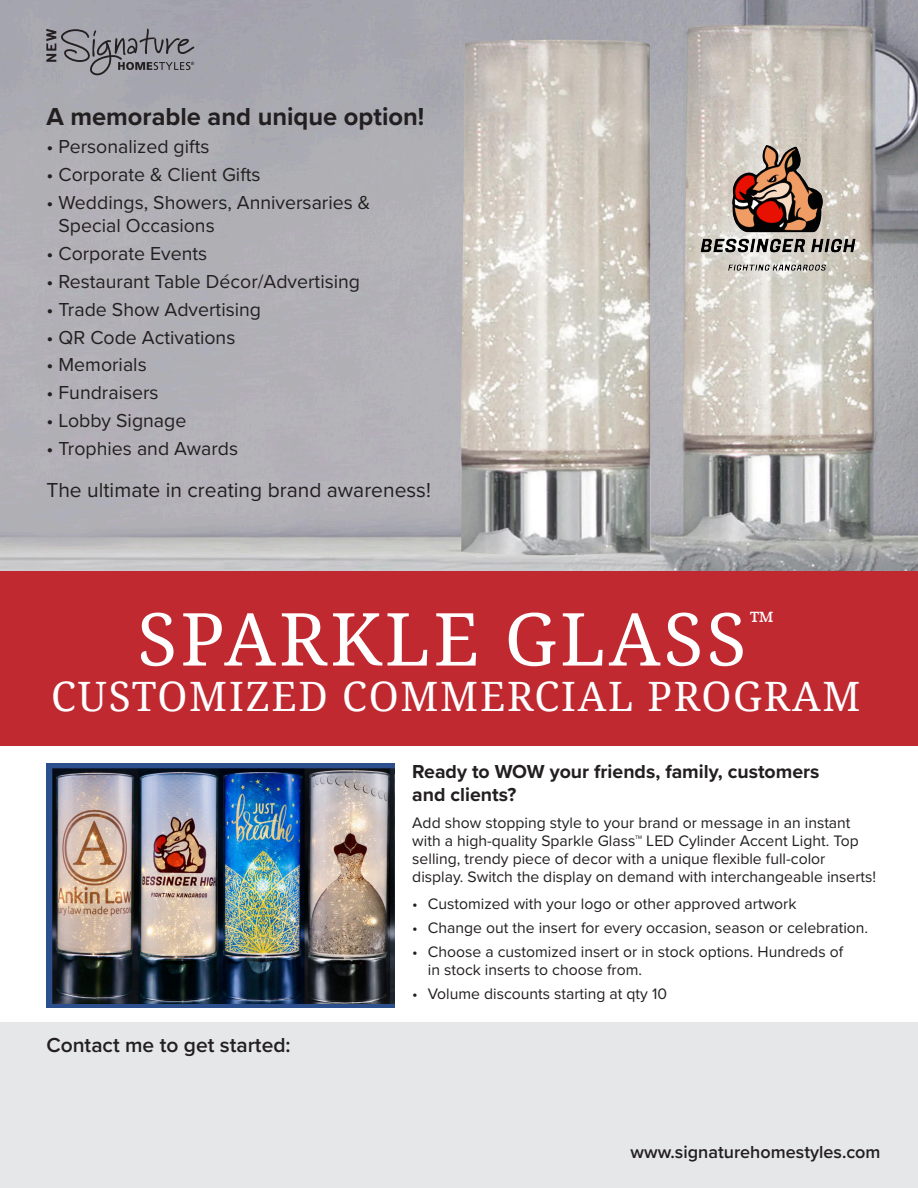
<style>
.page{position:relative;width:918px;height:1188px;background:#fff}
.page>*{position:absolute;margin:0;border:0;box-sizing:border-box;transform-origin:0 0}
.t1{font:73.2px "Noto Serif";letter-spacing:.045em;color:#fff}
.t2{font:40.5px "Noto Serif";letter-spacing:.045em;color:#fff}
.t3{font:29.55px "Noto Serif";color:#fff}
.t4{font:700 25.5px "Proxima Nova";color:#231f20}
.t5{font:21px "Proxima Nova";color:#231f20}
.t6{font:600 21px "Proxima Nova";color:#231f20}
.t7{font:19.5px/23.4px "Proxima Nova";color:#231f20}
.t8{font:700 19.5px/22.5px "Proxima Nova";color:#231f20}
.t9{font:600 18px "Proxima Nova";color:#231f20}
.t10{font:15.75px/18px "Proxima Nova";color:#231f20}
</style>
<div class="page">
<img style="left:0;top:0;width:918px;height:571px">
<img style="left:461px;top:40px;width:190px;height:515px">
<img style="left:676px;top:128px;width:210px;height:180px">
<div style="left:0;top:1022px;width:918px;height:166px;background:#e6e7e9"></div>
<svg style="left:46px;top:29px;width:148px;height:46px;background:#8d8c93"></svg>
<div style="left:0;top:571px;width:918px;height:175px;background:#c12931"></div>
<img style="left:46px;top:764px;width:348px;height:243px">
<h3 class="t4" style="left:46px;top:97px;width:380px">A memorable and unique option!</h3>
<p class="t7" style="left:46px;top:134px;width:165px">• Personalized gifts</p>
<p class="t7" style="left:46px;top:162px;width:216px">• Corporate &amp; Client Gifts</p>
<p class="t7" style="left:59px;top:189px;width:313px;text-indent:-12px">• Weddings, Showers, Anniversaries &amp;<br>Special Occasions</p>
<p class="t7" style="left:46px;top:241px;width:162px">• Corporate Events</p>
<p class="t7" style="left:46px;top:269px;width:315px">• Restaurant Table Décor/Advertising</p>
<p class="t7" style="left:46px;top:297px;width:216px">• Trade Show Advertising</p>
<p class="t7" style="left:46px;top:325px;width:191px">• QR Code Activations</p>
<p class="t7" style="left:46px;top:352px;width:102px">• Memorials</p>
<p class="t7" style="left:46px;top:380px;width:114px">• Fundraisers</p>
<p class="t7" style="left:46px;top:408px;width:142px">• Lobby Signage</p>
<p class="t7" style="left:46px;top:436px;width:193px">• Trophies and Awards</p>
<h3 class="t5" style="left:46px;top:474px;width:386px">The ultimate in creating brand awareness!</h3>
<h1 class="t1" style="left:137px;top:589px;width:610px">SPARKLE GLASS</h1>
<h3 class="t3" style="left:750px;top:602px;width:26px">™</h3>
<h2 class="t2" style="left:51px;top:668px;width:811px">CUSTOMIZED COMMERCIAL PROGRAM</h2>
<h3 class="t6" style="left:46px;top:1029px;width:246px">Contact me to get started:</h3>
<p class="t8" style="left:412px;top:760px;width:409px">Ready to WOW your friends, family, customers and clients?</p>
<p class="t10" style="left:412px;top:813px;width:465px">Add show stopping style to your brand or message in an instant with a high-quality Sparkle Glass™ LED Cylinder Accent Light. Top selling, trendy piece of decor with a unique flexible full-color display. Switch the display on demand with interchangeable inserts!</p>
<p class="t10" style="left:412px;top:894px;width:386px">• Customized with your logo or other approved artwork</p>
<p class="t10" style="left:412px;top:918px;width:457px">• Change out the insert for every occasion, season or celebration.</p>
<p class="t10" style="left:428px;top:942px;width:417px;text-indent:-16px">• Choose a customized insert or in stock options. Hundreds of in stock inserts to choose from.</p>
<p class="t10" style="left:412px;top:984px;width:256px">• Volume discounts starting at qty 10</p>
<p class="t9" style="left:631px;top:1139px;width:252px">www.signaturehomestyles.com</p>
</div>
